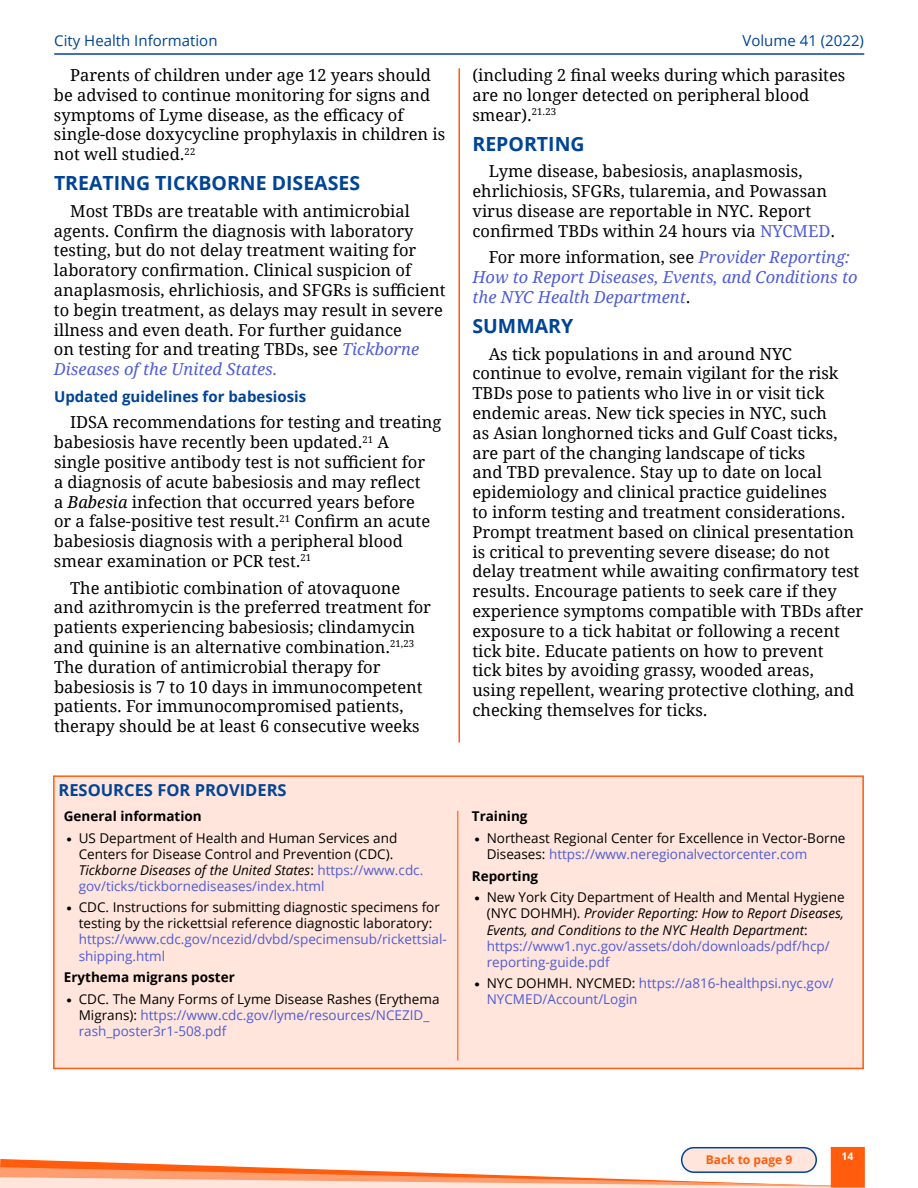
<style>
.page{position:relative;width:918px;height:1188px;background:#fff}
.page>*{position:absolute;margin:0;border:0;box-sizing:border-box;transform-origin:0 0}
.t1{font:700 19.5px "Open Sans";color:#004496}
.t2{font:16.5px/19.8px "Droid Serif";color:#000}
.t3{font:italic 16.5px/19.8px "Droid Serif";color:#4f5cd6}
.t4{font:700 16.5px "Open Sans";color:#004496}
.t5{font:15px "Open Sans";color:#004496}
.t6{font:700 15px "Open Sans";color:#004496}
.t7{font:13.5px/16.2px "Open Sans";color:#000}
.t8{font:13.5px/16.2px "Open Sans";color:#4f5cd6}
.t9{font:italic 13.5px/16.2px "Open Sans";color:#000}
.t10{font:700 13.5px "Open Sans";color:#000}
.t11{font:700 12px "Open Sans";color:#ff5c0d}
.t12{font:700 10.5px "Open Sans";color:#fff}
.s1{font-style:italic;color:#4f5cd6}
.s2{font-style:italic}
.s3{font-family:"Source Code Variable"}
.s4{color:#4f5cd6}
.s5{font-family:"Source Code Variable";color:#000}
.s6{color:#000}
.s7{font-style:normal;color:#000}
.s8{font-family:"Source Code Variable";font-style:normal}
.s9{font-style:normal}
.s10{font-style:normal;color:#4f5cd6}
</style>
<div class="page">
<svg style="left:0;top:1158px;width:831px;height:30px"></svg>
<div style="left:831px;top:1147px;width:34px;height:41px;background:#ff5c0d;border:2px solid #ff5c0d"></div>
<hr style="left:54px;top:53px;width:810px;height:2px;background:#004496">
<div style="left:682px;top:1148px;width:134px;height:24px;background:#ffe5db;border-radius:12px"></div>
<div style="left:681px;top:1147px;width:136px;height:26px;border:2px solid #004496;border-radius:12px"></div>
<hr style="left:458px;top:68px;width:2px;height:675px;background:#ff5c0d">
<div style="left:53px;top:775px;width:811px;height:294px;background:#ffe5db;border:2px solid #ff5c0d"></div>
<hr style="left:457px;top:811px;width:1px;height:250px;background:#ff5c0d">
<p class="t5" style="left:54px;top:30px;width:165px">City Health Information</p>
<p class="t2" style="left:54px;top:65px;width:393px;text-indent:16px">Parents of children under age 12 years should be advised to continue monitoring for signs and symptoms of Lyme disease, as the efficacy of single-dose doxycycline prophylaxis in children is not well studied.<sup>22</sup></p>
<p class="t1" style="left:54px;top:169px;width:308px">TREATING TICKBORNE DISEASES</p>
<p class="t2" style="left:54px;top:201px;width:393px;text-indent:16px">Most TBDs are treatable with antimicrobial agents. Confirm the diagnosis with laboratory testing, but do not delay treatment waiting for laboratory confirmation. Clinical suspicion of anaplasmosis, ehrlichiosis, and SFGRs is sufficient to begin treatment, as delays may result in severe illness and even death. For further guidance<br>on testing for and treating TBDs, see <span class="s1">Tickborne Diseases of the United States.</span></p>
<p class="t6" style="left:54px;top:386px;width:254px">Updated guidelines for babesiosis</p>
<p class="t2" style="left:54px;top:412px;width:389px;text-indent:16px">IDSA recommendations for testing and treating babesiosis have recently been updated.<sup>21</sup> A<br>single positive antibody test is not sufficient for<br>a diagnosis of acute babesiosis and may reflect<br>a <span class="s2">Babesia</span> infection that occurred years before<br>or a false-positive test result.<sup>21</sup> Confirm an acute babesiosis diagnosis with a peripheral blood smear examination or PCR test.<sup>21</sup></p>
<p class="t2" style="left:54px;top:577px;width:379px;text-indent:16px">The antibiotic combination of atovaquone and azithromycin is the preferred treatment for patients experiencing babesiosis; clindamycin and quinine is an alternative combination.<sup>21,23<br></sup>The duration of antimicrobial therapy for babesiosis is 7 to 10 days in immunocompetent patients. For immunocompromised patients, therapy should be at least 6 consecutive weeks</p>
<p class="t4" style="left:58px;top:779px;width:230px">RESOURCES FOR PROVIDERS</p>
<p class="t10" style="left:64px;top:807px;width:139px">General information</p>
<p class="t7" style="left:79px;top:829px;width:346px;text-indent:-14px"><span class="s3">•</span> US Department of Health and Human Services and Centers for Disease Control and Prevention (CDC).<br><span class="s2">Tickborne Diseases of the United States</span>: <span class="s4">https://www.cdc. gov/ticks/tickbornediseases/index.html</span></p>
<p class="t7" style="left:65px;top:899px;width:376px;text-align:center"><span class="s3">•</span> CDC. Instructions for submitting diagnostic specimens for testing by the rickettsial reference diagnostic laboratory:</p>
<p class="t8" style="left:79px;top:931px;width:370px">https://www.cdc.gov/ncezid/dvbd/specimensub/rickettsial&shy;shipping.html</p>
<p class="t10" style="left:64px;top:968px;width:172px">Erythema migrans poster</p>
<p class="t8" style="left:79px;top:990px;width:362px;text-indent:-14px"><span class="s5">•</span> <span class="s6">CDC. The Many Forms of Lyme Disease Rashes (Erythema<br>Migrans):</span> https://www.cdc.gov/lyme/resources/NCEZID_ rash_poster3r1-508.pdf</p>
<p class="t5" style="left:743px;top:30px;width:123px">Volume 41 (2022)</p>
<p class="t2" style="left:473px;top:65px;width:374px">(including 2 final weeks during which parasites are no longer detected on peripheral blood smear).<sup>21.23</sup></p>
<p class="t1" style="left:472px;top:130px;width:114px">REPORTING</p>
<p class="t2" style="left:472px;top:161px;width:364px;text-indent:16px">Lyme disease, babesiosis, anaplasmosis, ehrlichiosis, SFGRs, tularemia, and Powassan virus disease are reportable in NYC. Report confirmed TBDs within 24 hours via <span class="s4">NYCMED</span>.</p>
<p class="t3" style="left:472px;top:247px;width:387px;text-indent:16px"><span class="s7">For more information, see</span> Provider Reporting:<br>How to Report Diseases, Events, and Conditions to the NYC Health Department<span class="s7">.</span></p>
<p class="t1" style="left:472px;top:312px;width:102px">SUMMARY</p>
<p class="t2" style="left:472px;top:343px;width:392px;text-indent:16px">As tick populations in and around NYC continue to evolve, remain vigilant for the risk TBDs pose to patients who live in or visit tick endemic areas. New tick species in NYC, such<br>as Asian longhorned ticks and Gulf Coast ticks, are part of the changing landscape of ticks<br>and TBD prevalence. Stay up to date on local epidemiology and clinical practice guidelines<br>to inform testing and treatment considerations.<br>Prompt treatment based on clinical presentation is critical to preventing severe disease; do not delay treatment while awaiting confirmatory test results. Encourage patients to seek care if they experience symptoms compatible with TBDs after exposure to a tick habitat or following a recent tick bite. Educate patients on how to prevent<br>tick bites by avoiding grassy, wooded areas,<br>using repellent, wearing protective clothing, and checking themselves for ticks.</p>
<p class="t10" style="left:472px;top:807px;width:57px">Training</p>
<p class="t7" style="left:487px;top:829px;width:360px;text-indent:-14px"><span class="s3">•</span> Northeast Regional Center for Excellence in Vector-Borne<br>Diseases: <span class="s4">https://www.neregionalvectorcenter.com</span></p>
<p class="t10" style="left:472px;top:866px;width:68px">Reporting</p>
<p class="t9" style="left:487px;top:889px;width:359px;text-indent:-13px"><span class="s8">•</span> <span class="s9">New York City Department of Health and Mental Hygiene (NYC DOHMH).</span> Provider Reporting: How to Report Diseases, Events, and Conditions to the NYC Health Department<span class="s9">: </span><span class="s10">https://www1.nyc.gov/assets/doh/downloads/pdf/hcp/ reporting-guide.pdf</span></p>
<p class="t8" style="left:487px;top:974px;width:349px;text-indent:-14px"><span class="s5">•</span> <span class="s6">NYC DOHMH. NYCMED:</span> https://a816-healthpsi.nyc.gov/<br>NYCMED/Account/Login</p>
<p class="t11" style="left:706px;top:1151px;width:88px">Back to page 9</p>
<p class="t12" style="left:842px;top:1149px;width:13px">14</p>
</div>
